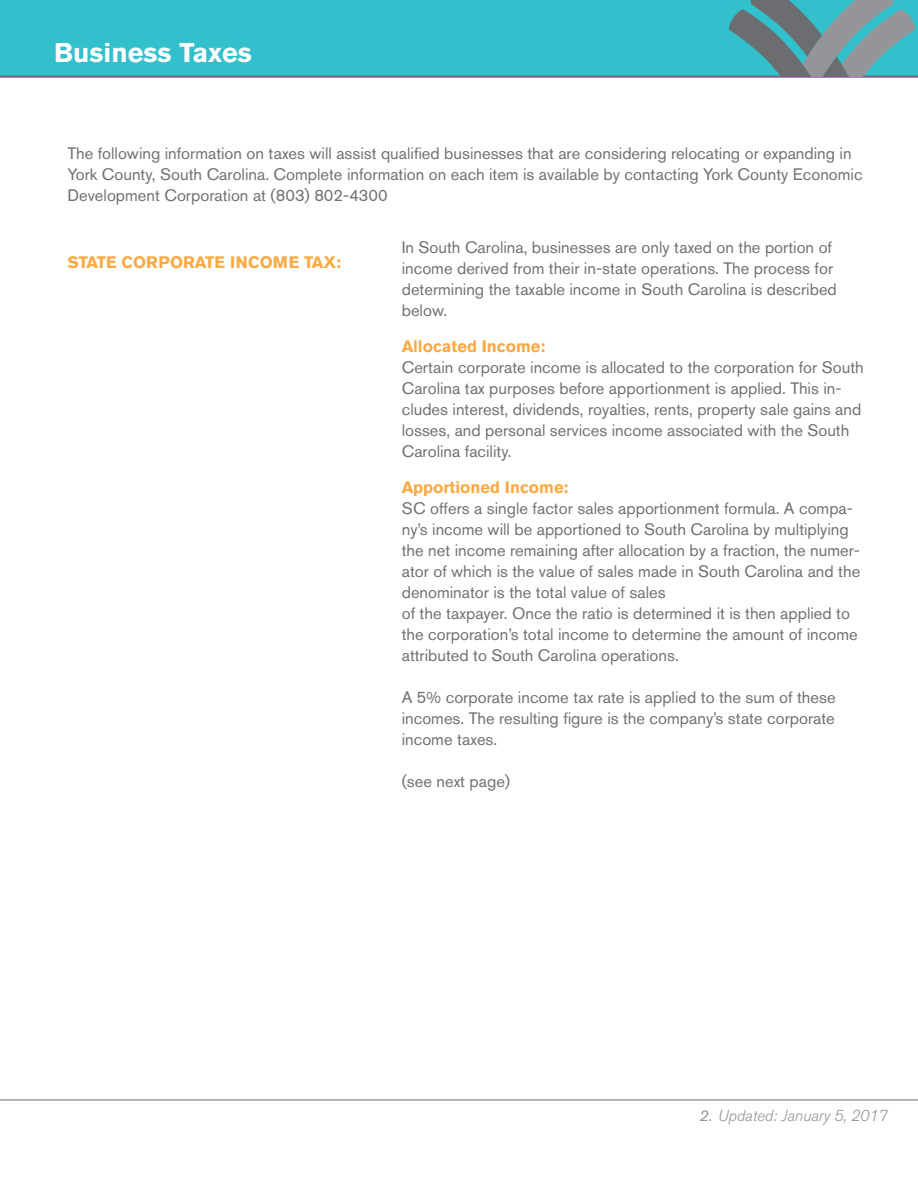
<style>
.page{position:relative;width:918px;height:1188px;background:#fff}
.page>*{position:absolute;margin:0;border:0;box-sizing:border-box;transform-origin:0 0}
.t1{font:700 27px "Akzidenz Grotesk BE";color:#fff}
.t2{font:16.5px/21px "Akzidenz Grotesk BE";color:#717074}
.t3{font:700 16.5px "Akzidenz Grotesk BE";color:#faaa44}
.t4{font:italic 300 15.75px "Akzidenz Grotesk BE";color:#939598}
.s1{font-weight:400}
</style>
<div class="page">
<hr style="left:0;top:1099px;width:918px;height:2px;background:#717074">
<div style="left:0;top:0;width:918px;height:77px;background:#31c0cc"></div>
<hr style="left:0;top:76px;width:918px;height:1px;background:#687273">
<svg style="left:727px;top:0;width:190px;height:76px"></svg>
<p class="t1" style="left:54px;top:37px;width:200px">Business Taxes</p>
<p class="t2" style="left:68px;top:143px;width:797px">The following information on taxes will assist qualified businesses that are considering relocating or expanding in<br>York County, South Carolina. Complete information on each item is available by contacting York County Economic<br>Development Corporation at (803) 802-4300</p>
<p class="t3" style="left:68px;top:253px;width:275px">STATE CORPORATE INCOME TAX:</p>
<p class="t2" style="left:402px;top:236px;width:432px">In South Carolina, businesses are only taxed on the portion of</p>
<p class="t2" style="left:402px;top:257px;width:433px">income derived from their in-state operations. The process for</p>
<p class="t2" style="left:402px;top:278px;width:437px">determining the taxable income in South Carolina is described</p>
<p class="t2" style="left:402px;top:299px;width:47px">below.</p>
<p class="t3" style="left:402px;top:336px;width:145px">Allocated Income:</p>
<p class="t2" style="left:402px;top:356px;width:464px">Certain corporate income is allocated to the corporation for South Carolina tax purposes before apportionment is applied. This in&shy;cludes interest, dividends, royalties, rents, property sale gains and losses, and personal services income associated with the South Carolina facility.</p>
<p class="t3" style="left:402px;top:477px;width:168px">Apportioned Income:</p>
<p class="t2" style="left:402px;top:497px;width:460px">SC offers a single factor sales apportionment formula. A compa&shy;ny’s income will be apportioned to South Carolina by multiplying the net income remaining after allocation by a fraction, the numer&shy;ator of which is the value of sales made in South Carolina and the denominator is the total value of sales</p>
<p class="t2" style="left:402px;top:602px;width:457px">of the taxpayer. Once the ratio is determined it is then applied to the corporation’s total income to determine the amount of income attributed to South Carolina operations.</p>
<p class="t2" style="left:402px;top:686px;width:435px;text-align:justify">A 5% corporate income tax rate is applied to the sum of these incomes. The resulting figure is the company’s state corporate income taxes.</p>
<p class="t2" style="left:402px;top:770px;width:110px">(see next page)</p>
<p class="t4" style="left:700px;top:1107px;width:190px"><span class="s1">2.</span> Updated: January 5, 2017</p>
</div>
